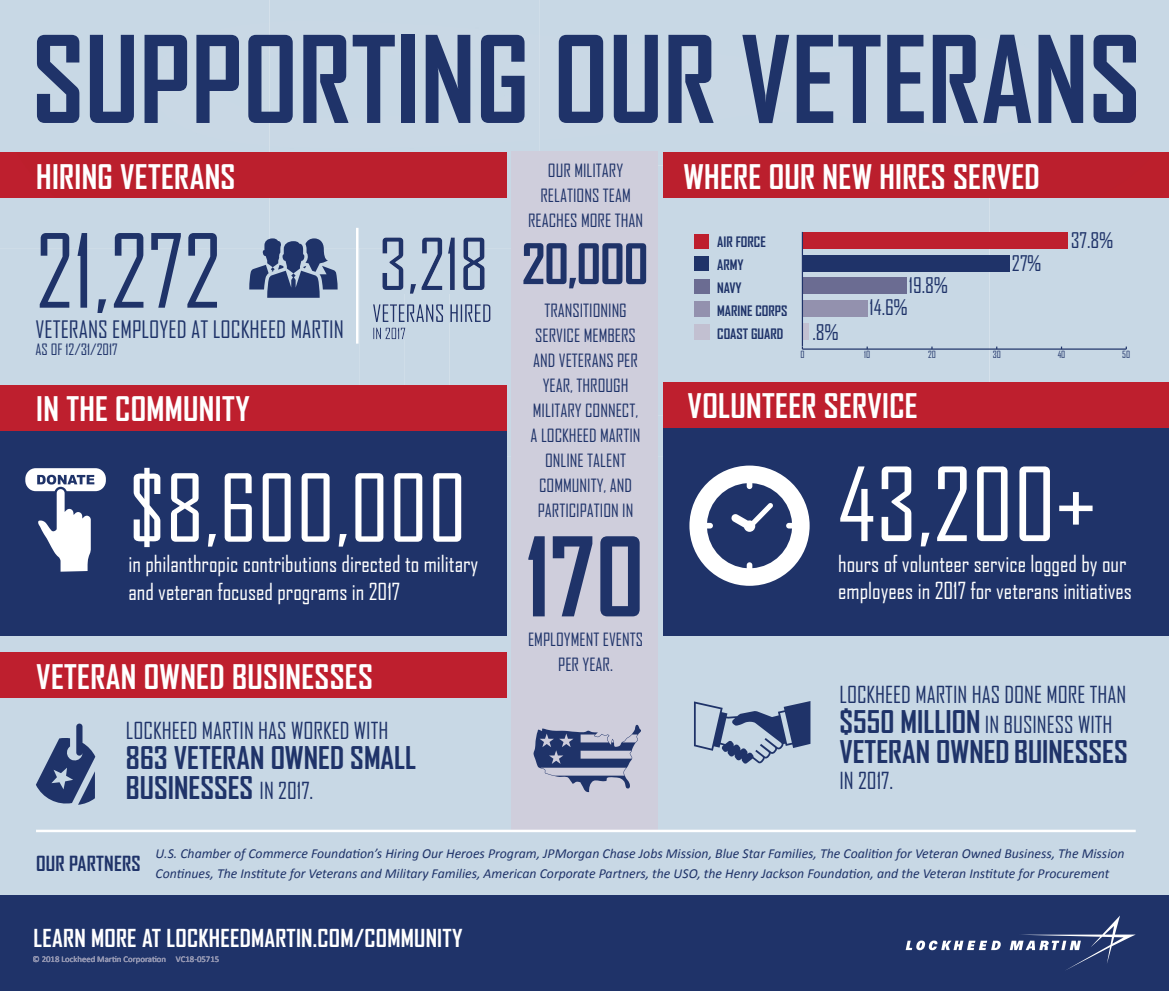
<style>
.page{position:relative;width:1169px;height:991px;background:#fff}
.page>*{position:absolute;margin:0;border:0;box-sizing:border-box;transform-origin:0 0}
.t1{font:700 115.25px "Agency FB";color:#1f3369}
.t2{font:700 104.88px "Agency FB";color:#1f3369}
.t3{font:97.62px "Agency FB";color:#fff}
.t4{font:97.62px "Agency FB";color:#1f3369}
.t5{font:89.62px "Agency FB";color:#fff}
.t6{font:700 53.62px "Agency FB";color:#1f3369}
.t7{font:700 32.5px "Agency FB";letter-spacing:.01em;color:#fff}
.t8{font:700 30px/30px "Agency FB";color:#1f3369}
.t9{font:700 23.75px "Agency FB";letter-spacing:.01em;color:#fff}
.t10{font:23px "Agency FB";color:#1f3369}
.t11{font:22.5px/27.5px "Agency FB";color:#fff}
.t12{font:22.5px/30px "Agency FB";color:#1f3369}
.t13{font:20.62px "Agency FB";color:#1f3369}
.t14{font:700 20px "Agency FB";letter-spacing:.01em;color:#1f3369}
.t15{font:17.5px/25px "Agency FB";color:#1f3369;text-align:center}
.t16{font:15px "Agency FB";color:#1f3369}
.t17{font:700 13.88px/23.1px "Agency FB";color:#1f3369}
.t18{font:italic 13.75px/20px "Calibri";color:#1f3369}
.t19{font:9.5px "Agency FB";color:#1f3369}
.t20{font:8.75px "Calibri";color:#fff}
.s1{font-weight:400;font-size:22.5px}
.s2{font-weight:700;font-size:30px}
</style>
<div class="page">
<div style="left:0;top:457px;width:1169px;height:438px;background:#c8d8e5"></div>
<div style="left:0;top:429px;width:506px;height:206px;background:#1f3369"></div>
<div style="left:663px;top:424px;width:506px;height:211px;background:#1f3369"></div>
<div style="left:0;top:895px;width:1169px;height:95px;background:#1f3369"></div>
<div style="left:0;top:0;width:269px;height:249px;background:#c8d8e5"></div>
<div style="left:269px;top:0;width:270px;height:249px;background:#c8d8e5"></div>
<div style="left:989px;top:0;width:180px;height:382px;background:#c8d8e5"></div>
<div style="left:658px;top:166px;width:241px;height:249px;background:#c8d8e5"></div>
<div style="left:899px;top:197px;width:90px;height:185px;background:#c8d8e5"></div>
<div style="left:0;top:249px;width:359px;height:137px;background:#c8d8e5"></div>
<div style="left:359px;top:249px;width:45px;height:137px;background:#c8d8e5"></div>
<div style="left:450px;top:249px;width:61px;height:208px;background:#c8d8e5"></div>
<div style="left:404px;top:293px;width:46px;height:93px;background:#c8d8e5"></div>
<div style="left:663px;top:152px;width:506px;height:45px;background:#bb1f2d"></div>
<img style="left:450px;top:431px;width:56px;height:26px">
<img style="left:663px;top:427px;width:506px;height:1px">
<div style="left:0;top:152px;width:506px;height:45px;background:#bb1f2d"></div>
<img style="left:382px;top:237px;width:102px;height:56px">
<img style="left:373px;top:304px;width:117px;height:18px">
<img style="left:373px;top:327px;width:32px;height:12px">
<div style="left:694px;top:233px;width:15px;height:15px;background:#be1f2e"></div>
<div style="left:694px;top:256px;width:15px;height:15px;background:#1f3369"></div>
<img style="left:694px;top:279px;width:15px;height:15px">
<img style="left:694px;top:301px;width:15px;height:15px">
<img style="left:694px;top:324px;width:15px;height:15px">
<hr style="left:356px;top:228px;width:2px;height:115px;background:#fff">
<hr style="left:802px;top:348px;width:324px;height:1px;background:#1f3369">
<img style="left:803px;top:323px;width:6px;height:16px">
<img style="left:803px;top:300px;width:64px;height:16px">
<div style="left:803px;top:277px;width:103px;height:17px;background:#6b6c92"></div>
<div style="left:802px;top:255px;width:207px;height:16px;background:#1f3369"></div>
<div style="left:802px;top:232px;width:266px;height:16px;background:#be1f2e"></div>
<div style="left:511px;top:457px;width:147px;height:373px;background:#cfcedc"></div>
<hr style="left:36px;top:829px;width:1100px;height:3px;background:#fff">
<div style="left:0;top:652px;width:506px;height:45px;background:#be1f2e"></div>
<svg style="left:533px;top:724px;width:108px;height:68px"></svg>
<hr style="left:802px;top:232px;width:1px;height:114px;background:#1f3369">
<svg style="left:36px;top:723px;width:59px;height:82px"></svg>
<div style="left:663px;top:382px;width:506px;height:45px;background:#be1f2e"></div>
<svg style="left:25px;top:468px;width:81px;height:103px"></svg>
<div style="left:0;top:386px;width:506px;height:45px;background:#be1f2e"></div>
<svg style="left:689px;top:465px;width:120px;height:120px"></svg>
<svg style="left:905px;top:940px;width:96px;height:10px"></svg>
<svg style="left:1010px;top:915px;width:126px;height:55px"></svg>
<svg style="left:694px;top:701px;width:116px;height:62px"></svg>
<svg style="left:249px;top:238px;width:89px;height:60px"></svg>
<h1 class="t1" style="left:32px;top:12px;width:1111px">SUPPORTING OUR VETERANS</h1>
<h3 class="t7" style="left:36px;top:158px;width:201px">HIRING VETERANS</h3>
<p class="t15" style="left:528px;top:158px;width:116px">OUR MILITARY<br>RELATIONS TEAM<br>REACHES MORE THAN</p>
<h3 class="t7" style="left:683px;top:158px;width:358px">WHERE OUR NEW HIRES SERVED</h3>
<h3 class="t13" style="left:1071px;top:227px;width:44px">37.8%</h3>
<h3 class="t4" style="left:36px;top:211px;width:187px">21,272</h3>
<h3 class="t10" style="left:36px;top:315px;width:310px">VETERANS EMPLOYED AT LOCKHEED MARTIN</h3>
<p class="t16" style="left:36px;top:340px;width:84px">AS OF 12/31/2017</p>
<p class="t17" style="left:717px;top:230px;width:72px">AIR FORCE<br>ARMY<br>NAVY<br>MARINE CORPS<br>COAST GUARD</p>
<h3 class="t6" style="left:522px;top:232px;width:128px">20,000</h3>
<h3 class="t13" style="left:1012px;top:251px;width:31px">27%</h3>
<h3 class="t13" style="left:909px;top:273px;width:41px">19.8%</h3>
<h3 class="t13" style="left:869px;top:294px;width:40px">14.6%</h3>
<p class="t15" style="left:531px;top:297px;width:111px">TRANSITIONING<br>SERVICE MEMBERS<br>AND VETERANS PER<br>YEAR, THROUGH<br>MILITARY CONNECT,<br>A LOCKHEED MARTIN<br>ONLINE TALENT<br>COMMUNITY, AND<br>PARTICIPATION IN</p>
<h3 class="t13" style="left:812px;top:319px;width:28px">.8%</h3>
<p class="t19" style="left:800px;top:348px;width:6px">0</p>
<p class="t19" style="left:864px;top:348px;width:8px">10</p>
<p class="t19" style="left:928px;top:348px;width:9px">20</p>
<p class="t19" style="left:993px;top:348px;width:10px">30</p>
<p class="t19" style="left:1057px;top:348px;width:9px">40</p>
<p class="t19" style="left:1122px;top:348px;width:9px">50</p>
<h3 class="t7" style="left:687px;top:387px;width:232px">VOLUNTEER SERVICE</h3>
<h3 class="t7" style="left:36px;top:390px;width:215px">IN THE COMMUNITY</h3>
<h3 class="t3" style="left:838px;top:445px;width:259px">43,200+</h3>
<h3 class="t5" style="left:128px;top:453px;width:340px">$8,600,000</h3>
<h2 class="t2" style="left:525px;top:515px;width:121px">170</h2>
<h3 class="t11" style="left:128px;top:549px;width:351px">in philanthropic contributions directed to military and veteran focused programs in 2017</h3>
<h3 class="t11" style="left:838px;top:550px;width:295px;line-height:26.2px">hours of volunteer service logged by our employees in 2017 for veterans initiatives</h3>
<h3 class="t7" style="left:36px;top:658px;width:338px">VETERAN OWNED BUSINESSES</h3>
<h3 class="t12" style="left:126px;top:715px;width:264px">LOCKHEED MARTIN HAS WORKED WITH</h3>
<h3 class="t8" style="left:126px;top:743px;width:292px">863 VETERAN OWNED SMALL<br>BUSINESSES <span class="s1">IN 2017.</span></h3>
<p class="t15" style="left:528px;top:626px;width:117px">EMPLOYMENT EVENTS<br>PER YEAR.</p>
<h3 class="t12" style="left:839px;top:679px;width:288px">LOCKHEED MARTIN HAS DONE MORE THAN <span class="s2">$550 MILLION</span> IN BUSINESS WITH</h3>
<h3 class="t8" style="left:839px;top:737px;width:290px">VETERAN OWNED BUINESSES</h3>
<h3 class="t12" style="left:839px;top:765px;width:55px">IN 2017.</h3>
<h3 class="t14" style="left:36px;top:851px;width:106px">OUR PARTNERS</h3>
<p class="t18" style="left:156px;top:842px;width:970px">U.S. Chamber of Commerce Foundation’s Hiring Our Heroes Program, JPMorgan Chase Jobs Mission, Blue Star Families, The Coalition for Veteran Owned Business, The Mission<br>Continues, The Institute for Veterans and Military Families, American Corporate Partners, the USO, the Henry Jackson Foundation, and the Veteran Institute for Procurement</p>
<h3 class="t9" style="left:34px;top:924px;width:431px">LEARN MORE AT LOCKHEEDMARTIN.COM/COMMUNITY</h3>
<p class="t20" style="left:32px;top:953px;width:188px">© 2018 Lockheed Martin Corporation VC18-05715</p>
</div>
